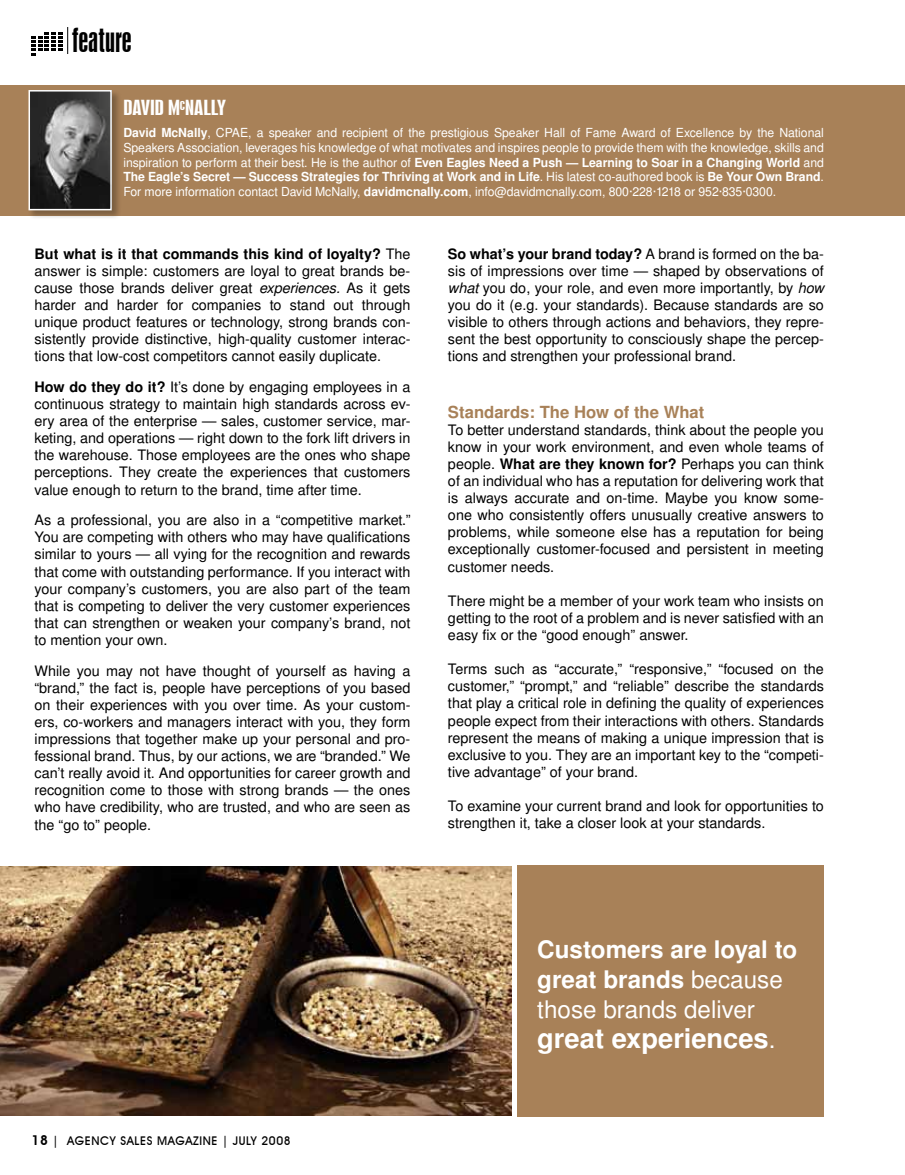
<style>
.page{position:relative;width:905px;height:1175px;background:#fff}
.page>*{position:absolute;margin:0;border:0;box-sizing:border-box;transform-origin:0 0}
.t1{font:31.05px "Swiss 924 BT Regular B";color:#000}
.t2{font:700 27px "Turkish Sans SSK";color:#fff}
.t3{font:700 24px/30px "Turkish Sans SSK";color:#fff}
.t4{font:19.5px "Swiss 924 BT Regular B";color:#fff;scale:1.25 1}
.t5{font:700 16.5px "Turkish Sans SSK";color:#a88158}
.t6{font:14.25px/17.1px "Turkish Sans SSK";color:#000;text-align:justify}
.t7{font:12.3px/14.7px "Turkish Sans SSK";letter-spacing:-.005em;color:#fff;text-align:justify}
.t8{font:500 12px "Avant Garde IT Cby BT";letter-spacing:.05em;color:#000}
.s1{font-weight:700}
.s2{font-style:italic}
.s3{font-weight:600;font-size:13.5px}
.s4{font-weight:400}
.s5{font-weight:400;font-size:24px}
</style>
<div class="page">
<svg style="left:32px;top:27px;width:36px;height:29px"></svg>
<div style="left:517px;top:865px;width:307px;height:251px;background:#a88158"></div>
<div style="left:0;top:86px;width:904px;height:130px;background:#a88158"></div>
<div style="left:28px;top:89px;width:93px;height:131px;background:#000;opacity:.27"></div>
<img style="left:31px;top:93px;width:78px;height:114px">
<div style="left:28px;top:90px;width:84px;height:120px;border:2px solid #fff"></div>
<img style="left:0;top:866px;width:512px;height:249px">
<h1 class="t1" style="left:72px;top:22px;width:61px">feature</h1>
<h3 class="t4" style="left:123px;top:96px;width:83px">David M<sup>c</sup>Nally</h3>
<p class="t7" style="left:123px;top:126px;width:702px"><span class="s1">David McNally</span>, CPAE, a speaker and recipient of the prestigious Speaker Hall of Fame Award of Excellence by the National Speakers Association, leverages his knowledge of what motivates and inspires people to provide them with the knowledge, skills and inspiration to perform at their best. He is the author of <span class="s1">Even Eagles Need a Push — Learning to Soar in a Changing World</span> and <span class="s1">The Eagle’s Secret — Success Strategies for Thriving at Work and in Life</span>. His latest co-authored book is <span class="s1">Be Your Own Brand</span>.<br>For more information contact David McNally, <span class="s1">davidmcnally.com</span>, info@davidmcnally.com, 800·228·1218 or 952·835·0300.</p>
<p class="t6" style="left:34px;top:245px;width:377px"><span class="s1">But what is it that commands this kind of loyalty?</span> The answer is simple: customers are loyal to great brands be&shy;cause those brands deliver great <span class="s2">experiences.</span> As it gets harder and harder for companies to stand out through unique product features or technology, strong brands con&shy;sistently provide distinctive, high-quality customer interac&shy;tions that low-cost competitors cannot easily duplicate.</p>
<p class="t6" style="left:34px;top:378px;width:377px"><span class="s1">How do they do it?</span> It’s done by engaging employees in a continuous strategy to maintain high standards across ev&shy;ery area of the enterprise — sales, customer service, mar&shy;keting, and operations — right down to the fork lift drivers in the warehouse. Those employees are the ones who shape perceptions. They create the experiences that customers value enough to return to the brand, time after time.</p>
<p class="t6" style="left:34px;top:511px;width:377px">As a professional, you are also in a “competitive market.” You are competing with others who may have qualifications similar to yours — all vying for the recognition and rewards that come with outstanding performance. If you interact with your company’s customers, you are also part of the team that is competing to deliver the very customer experiences that can strengthen or weaken your company’s brand, not to mention your own.</p>
<p class="t6" style="left:34px;top:661px;width:377px">While you may not have thought of yourself as having a “brand,” the fact is, people have perceptions of you based on their experiences with you over time. As your custom&shy;ers, co-workers and managers interact with you, they form impressions that together make up your personal and pro&shy;fessional brand. Thus, by our actions, we are “branded.” We can’t really avoid it. And opportunities for career growth and recognition come to those with strong brands — the ones who have credibility, who are trusted, and who are seen as the “go to” people.</p>
<p class="t6" style="left:448px;top:245px;width:377px"><span class="s1">So what’s your brand today?</span> A brand is formed on the ba&shy;sis of impressions over time — shaped by observations of <span class="s2">what</span> you do, your role, and even more importantly, by <span class="s2">how </span>you do it (e.g. your standards). Because standards are so visible to others through actions and behaviors, they repre&shy;sent the best opportunity to consciously shape the percep&shy;tions and strengthen your professional brand.</p>
<p class="t5" style="left:448px;top:402px;width:258px">Standards: The How of the What</p>
<p class="t6" style="left:448px;top:421px;width:377px">To better understand standards, think about the people you know in your work environment, and even whole teams of people. <span class="s1">What are they known for?</span> Perhaps you can think of an individual who has a reputation for delivering work that is always accurate and on-time. Maybe you know some&shy;one who consistently offers unusually creative answers to problems, while someone else has a reputation for being exceptionally customer-focused and persistent in meeting customer needs.</p>
<p class="t6" style="left:448px;top:592px;width:377px">There might be a member of your work team who insists on getting to the root of a problem and is never satisfied with an easy fix or the “good enough” answer.</p>
<p class="t6" style="left:448px;top:660px;width:377px">Terms such as “accurate,” “responsive,” “focused on the customer,” “prompt,” and “reliable” describe the standards that play a critical role in defining the quality of experiences people expect from their interactions with others. Standards represent the means of making a unique impression that is exclusive to you. They are an important key to the “competi&shy;tive advantage” of your brand.</p>
<p class="t6" style="left:448px;top:797px;width:377px">To examine your current brand and look for opportunities to strengthen it, take a closer look at your standards.</p>
<p class="t8" style="left:32px;top:1133px;width:261px"><span class="s3">18</span> | AGENCY SALES MAGAZINE | JULY 2008</p>
<h3 class="t3" style="left:537px;top:934px;width:262px">Customers are loyal to great brands <span class="s4">because those brands deliver</span></h3>
<h2 class="t2" style="left:537px;top:1021px;width:240px">great experiences<span class="s5">.</span></h2>
</div>
